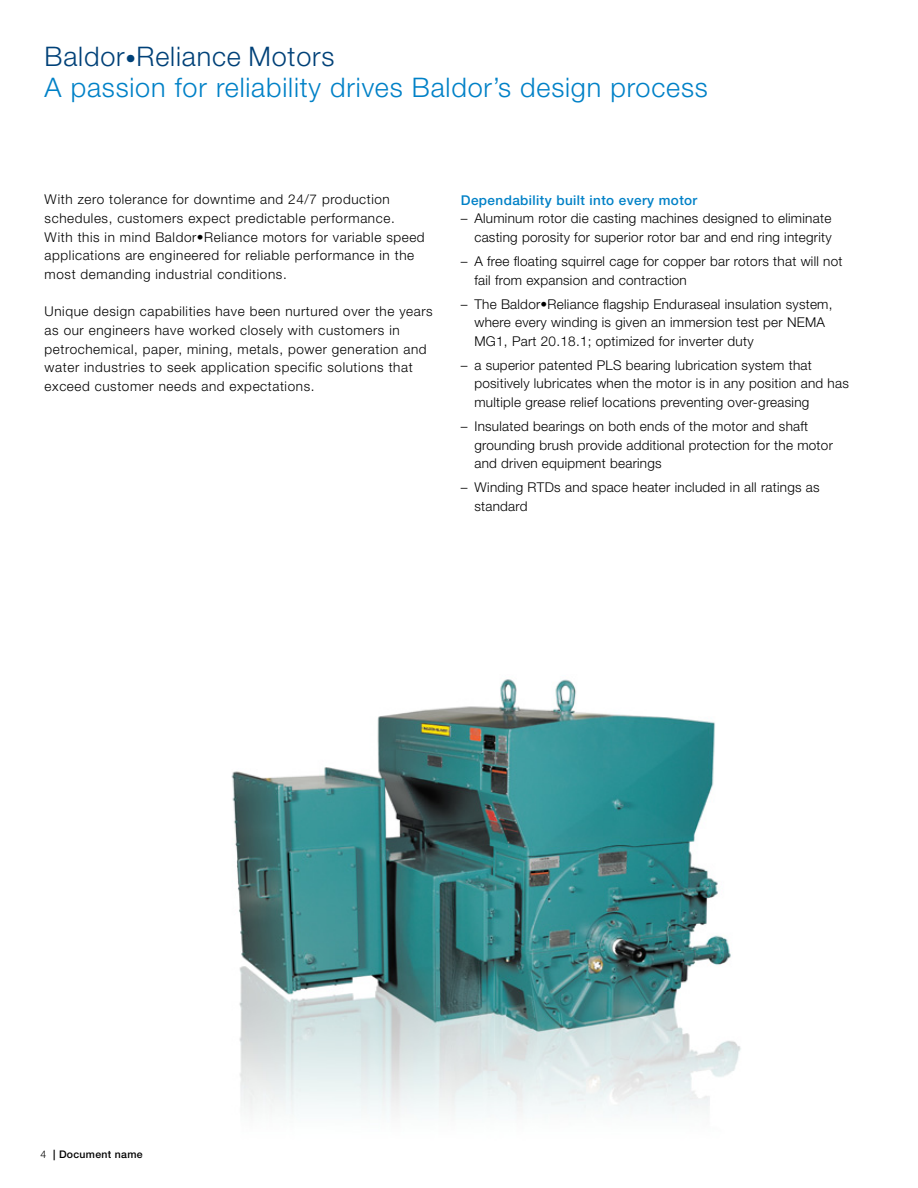
<style>
.page{position:relative;width:918px;height:1188px;background:#fff}
.page>*{position:absolute;margin:0;border:0;box-sizing:border-box;transform-origin:0 0}
.t1{font:300 27px/31.5px "Helvetica Neue";letter-spacing:.03em;color:#0081c7}
.t2{font:300 13.5px/18.6px "Helvetica Neue";letter-spacing:.02em;color:#000}
.t3{font:300 13.5px/18.8px "Helvetica Neue";letter-spacing:.045em;color:#000}
.t4{font:500 13.5px "Helvetica Neue";letter-spacing:.03em;color:#0081c7}
.t5{font:500 10.5px "Helvetica Neue";letter-spacing:.03em;color:#000}
.s1{color:#004178}
.s2{font-size:21px;color:#004178}
.s3{font-weight:300}
</style>
<div class="page">
<img style="left:231px;top:679px;width:510px;height:435px">
<h1 class="t1" style="left:45px;top:40px;width:665px"><span class="s1">Baldor</span><span class="s2">•</span><span class="s1">Reliance Motors<br></span>A passion for reliability drives Baldor’s design process</h1>
<p class="t3" style="left:45px;top:190px;width:382px">With zero tolerance for downtime and 24/7 production schedules, customers expect predictable performance.<br>With this in mind Baldor•Reliance motors for variable speed applications are engineered for reliable performance in the most demanding industrial conditions.</p>
<p class="t3" style="left:45px;top:302px;width:390px">Unique design capabilities have been nurtured over the years as our engineers have worked closely with customers in petrochemical, paper, mining, metals, power generation and water industries to seek application specific solutions that exceed customer needs and expectations.</p>
<p class="t4" style="left:461px;top:192px;width:238px">Dependability built into every motor</p>
<p class="t2" style="left:461px;top:209px;width:372px;text-align:right">– Aluminum rotor die casting machines designed to eliminate casting porosity for superior rotor bar and end ring integrity</p>
<p class="t2" style="left:474px;top:252px;width:370px;text-indent:-14px">– A free floating squirrel cage for copper bar rotors that will not fail from expansion and contraction</p>
<p class="t2" style="left:474px;top:294px;width:360px;text-indent:-14px">– The Baldor•Reliance flagship Enduraseal insulation system, where every winding is given an immersion test per NEMA<br>MG1, Part 20.18.1; optimized for inverter duty</p>
<p class="t2" style="left:474px;top:355px;width:376px;text-indent:-14px">– a superior patented PLS bearing lubrication system that positively lubricates when the motor is in any position and has multiple grease relief locations preventing over-greasing</p>
<p class="t2" style="left:474px;top:417px;width:360px;text-indent:-14px">– Insulated bearings on both ends of the motor and shaft grounding brush provide additional protection for the motor and driven equipment bearings</p>
<p class="t2" style="left:474px;top:478px;width:347px;text-indent:-14px">– Winding RTDs and space heater included in all ratings as standard</p>
<p class="t5" style="left:40px;top:1148px;width:104px"><span class="s3">4</span> | Document name</p>
</div>
